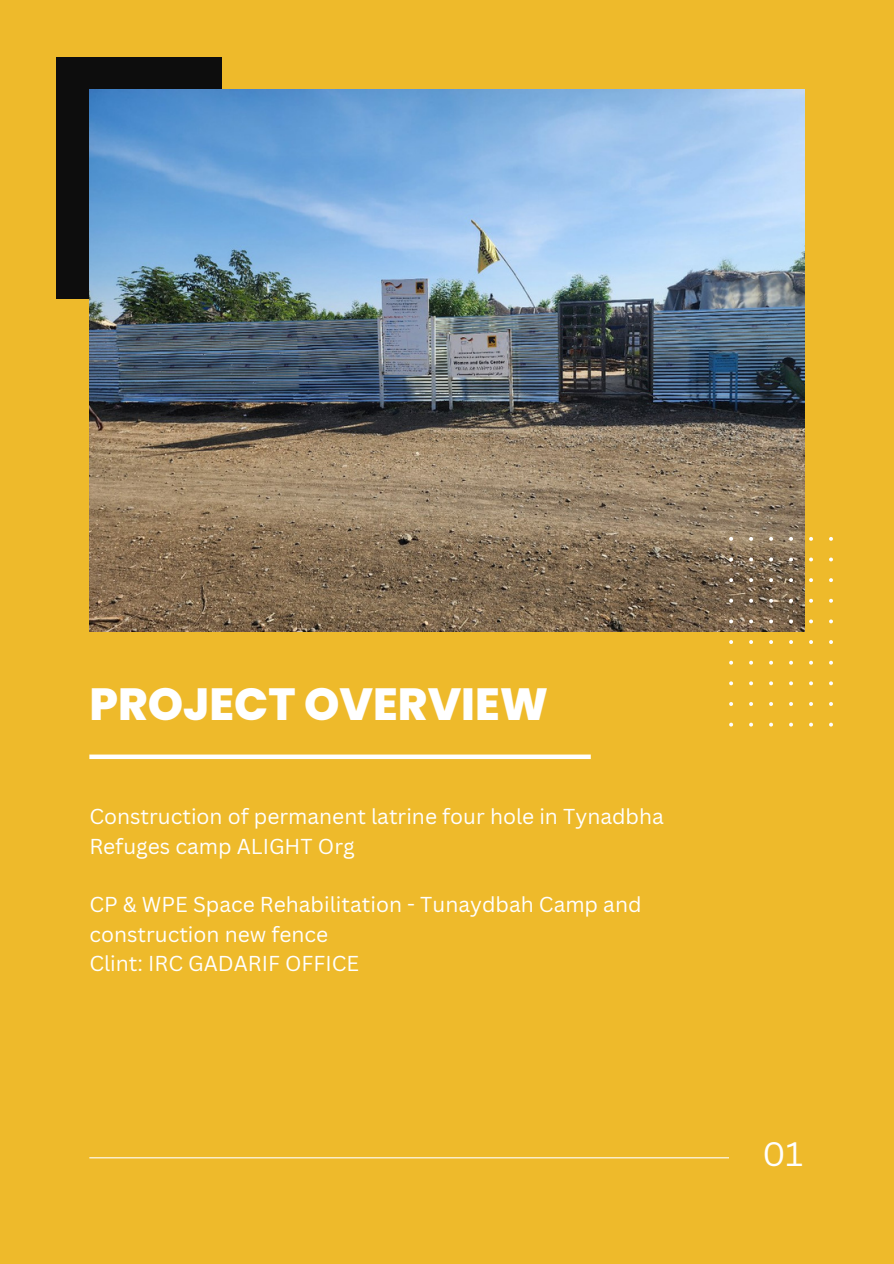
<style>
.page{position:relative;width:894px;height:1264px;background:#fff}
.page>*{position:absolute;margin:0;border:0;box-sizing:border-box;transform-origin:0 0}
.t1{font:800 45px "Poppins";color:#fff}
.t2{font:33px "Canva Sans";color:#fff}
.t3{font:21px/29.2px "Canva Sans";color:#fff}
</style>
<div class="page">
<div style="left:0;top:0;width:893px;height:1263px;background:#eeba2b"></div>
<div style="left:57px;top:57px;width:165px;height:242px;background:#0d0d0d"></div>
<img style="left:89px;top:89px;width:715px;height:543px">
<div style="left:89px;top:754px;width:501px;height:5px;background:#fff"></div>
<hr style="left:89px;top:1157px;width:639px;height:1px;background:#fff">
<svg style="left:729px;top:537px;width:103px;height:189px"></svg>
<p class="t1" style="left:89px;top:672px;width:460px">PROJECT OVERVIEW</p>
<h1 class="t3" style="left:89px;top:801px;width:575px">Construction of permanent latrine four hole in Tynadbha<br>Refuges camp ALIGHT Org</h1>
<p class="t3" style="left:89px;top:889px;width:553px">CP &amp; WPE Space Rehabilitation - Tunaydbah Camp and construction new fence</p>
<p class="t3" style="left:89px;top:948px;width:271px">Clint: IRC GADARIF OFFICE</p>
<p class="t2" style="left:762px;top:1130px;width:42px">01</p>
</div>
